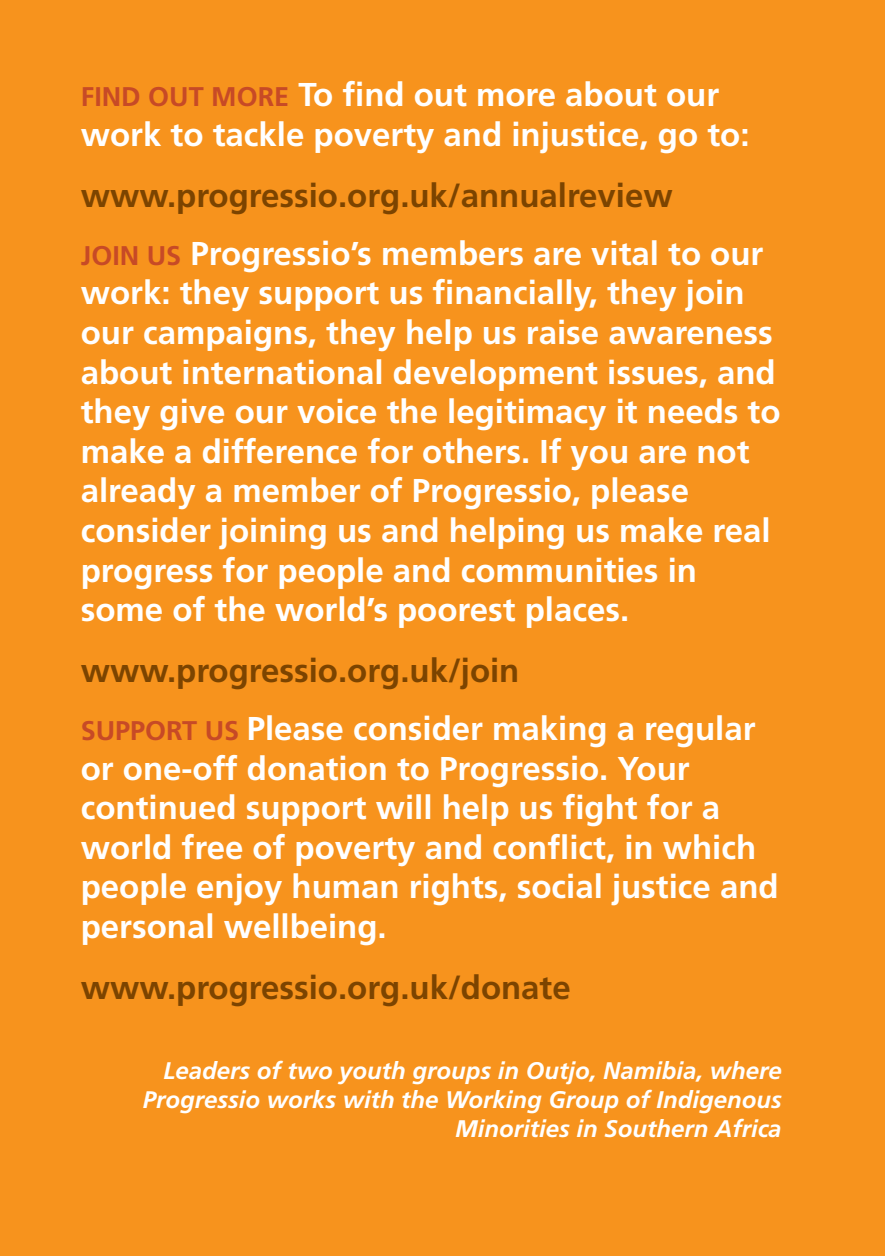
<style>
.page{position:relative;width:885px;height:1256px;background:#fff}
.page>*{position:absolute;margin:0;border:0;box-sizing:border-box;transform-origin:0 0}
.t1{font:700 33px/39.6px "Frutiger";color:#fff}
.t2{font:700 33px/57.6px "Frutiger";color:#7c4400}
.t3{font:italic 700 24px/28.8px "Frutiger";color:#fff;text-align:right}
.s1{font-size:27px;color:#c74a26}
.s2{color:#fff}
.s3{color:#7c4400}
</style>
<div class="page">
<div style="left:0;top:0;width:884px;height:1256px;background:#f7931d"></div>
<p class="t1" style="left:81px;top:78px;width:670px"><span class="s1">FIND OUT MORE</span> To find out more about our work to tackle poverty and injustice, go to:</p>
<p class="t2" style="left:81px;top:169px;width:684px">www.progressio.org.uk/annualreview<br><span class="s1">JOIN US</span> <span class="s2">Progressio’s members are vital to our</span></p>
<p class="t1" style="left:81px;top:276px;width:701px">work: they support us financially, they join our campaigns, they help us raise awareness about international development issues, and they give our voice the legitimacy it needs to make a difference for others. If you are not already a member of Progressio, please consider joining us and helping us make real progress for people and communities in some of the world’s poorest places.</p>
<p class="t1" style="left:81px;top:645px;width:676px;line-height:57.6px"><span class="s3">www.progressio.org.uk/join<br></span><span class="s1">SUPPORT US</span> Please consider making a regular</p>
<p class="t1" style="left:81px;top:751px;width:699px">or one-off donation to Progressio. Your continued support will help us fight for a world free of poverty and conflict, in which people enjoy human rights, social justice and personal wellbeing.</p>
<p class="t2" style="left:81px;top:961px;width:491px">www.progressio.org.uk/donate</p>
<p class="t3" style="left:143px;top:1058px;width:640px">Leaders of two youth groups in Outjo, Namibia, where<br>Progressio works with the Working Group of Indigenous<br>Minorities in Southern Africa</p>
</div>
